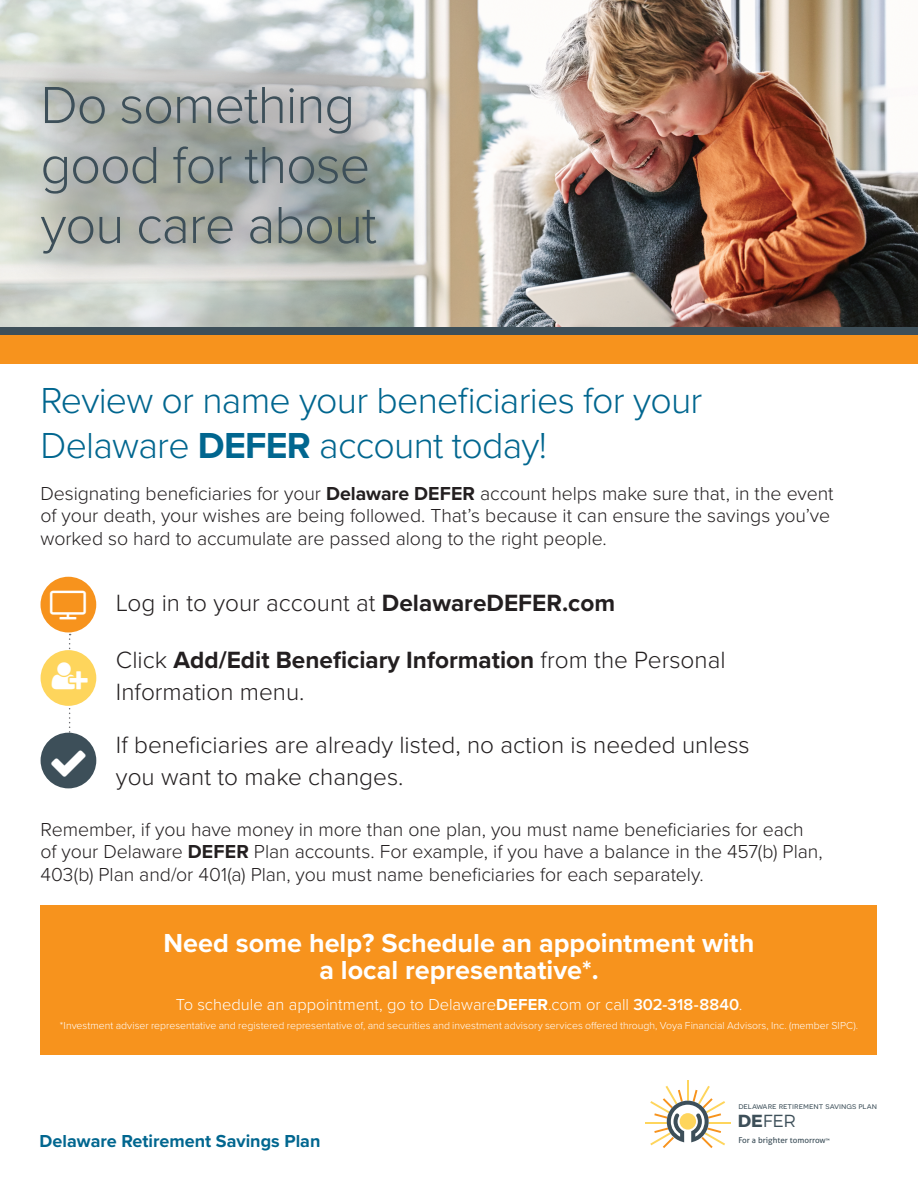
<style>
.page{position:relative;width:918px;height:1188px;background:#fff}
.page>*{position:absolute;margin:0;border:0;box-sizing:border-box;transform-origin:0 0}
.t1{font:300 54px/60px "Proxima Nova";letter-spacing:-.02em;color:#3d4f59}
.t2{font:300 37.5px/45px "Proxima Nova";letter-spacing:-.02em;color:#01668f}
.t3{font:700 27px/27px "Proxima Nova";color:#fff;text-align:center}
.t4{font:300 24.3px/32px "Proxima Nova";color:#231f20}
.t5{font:300 19.5px/22.5px "Proxima Nova";letter-spacing:-.005em;color:#231f20}
.t6{font:700 18px "Proxima Nova";color:#01668f}
.t7{font:300 17.55px "Montserrat";color:#3d4f59}
.t8{font:300 16.5px "Proxima Nova";color:#fff}
.t9{font:300 10.5px "Proxima Nova";color:#fff}
.t10{font:8.4px "Novecentosanswide";color:#3d4f59}
.t11{font:8.1px "Aller";color:#3d4f59}
.s1{font-weight:700}
.s2{color:#fff}
.s3{font-weight:600}
.s4{font-size:4.8px}
</style>
<div class="page">
<img style="left:0;top:0;width:918px;height:328px">
<div style="left:41px;top:577px;width:55px;height:55px;background:#f7931d;border-radius:50%"></div>
<div style="left:41px;top:733px;width:55px;height:55px;background:#3d4f59;border-radius:50%"></div>
<div style="left:41px;top:650px;width:55px;height:56px;background:#fed55c;border-radius:50%"></div>
<div style="left:6px;top:36px;width:432px;height:266px;background:#231f20;opacity:.53"></div>
<div style="left:0;top:335px;width:918px;height:28px;background:#f7931d"></div>
<div style="left:0;top:328px;width:918px;height:7px;background:#3d4f59"></div>
<hr style="left:687px;top:1081px;width:2px;height:30px;background:#fed55c">
<hr style="left:645px;top:1122px;width:31px;height:2px;background:#fed55c">
<hr style="left:700px;top:1122px;width:30px;height:2px;background:#fed55c">
<svg style="left:650px;top:1086px;width:75px;height:62px"></svg>
<div style="left:40px;top:905px;width:838px;height:150px;background:#f7931d"></div>
<svg style="left:51px;top:634px;width:37px;height:107px"></svg>
<h1 class="t1" style="left:40px;top:72px;width:338px">Do something good for those you care about</h1>
<h2 class="t2" style="left:40px;top:376px;width:663px">Review or name your beneficiaries for your<br>Delaware <span class="s1">DEFER</span> account today!</h2>
<p class="t5" style="left:40px;top:481px;width:795px">Designating beneficiaries for your <span class="s1">Delaware DEFER</span> account helps make sure that, in the event of your death, your wishes are being followed. That’s because it can ensure the savings you’ve worked so hard to accumulate are passed along to the right people.</p>
<p class="t4" style="left:50px;top:585px;width:566px"><span class="s2">●</span> Log in to your account at <span class="s1">DelawareDEFER.com</span></p>
<p class="t4" style="left:116px;top:643px;width:611px">Click <span class="s1">Add/Edit Beneficiary Information</span> from the Personal<br>Information menu.</p>
<p class="t4" style="left:116px;top:728px;width:635px">If beneficiaries are already listed, no action is needed unless you want to make changes.</p>
<p class="t5" style="left:40px;top:817px;width:784px">Remember, if you have money in more than one plan, you must name beneficiaries for each of your Delaware <span class="s1">DEFER</span> Plan accounts. For example, if you have a balance in the 457(b) Plan,<br>403(b) Plan and/or 401(a) Plan, you must name beneficiaries for each separately.</p>
<h3 class="t3" style="left:164px;top:929px;width:592px">Need some help? Schedule an appointment with a local representative*.</h3>
<p class="t8" style="left:176px;top:992px;width:568px">To schedule an appointment, go to Delaware<span class="s1">DEFER</span>.com or call <span class="s3">302-318-8840</span>.</p>
<p class="t9" style="left:60px;top:1017px;width:800px">*Investment adviser representative and registered representative of, and securities and investment advisory services offered through, Voya Financial Advisors, Inc. (member SIPC).</p>
<p class="t6" style="left:40px;top:1128px;width:282px">Delaware Retirement Savings Plan</p>
<p class="t10" style="left:738px;top:1102px;width:140px">delaware retirement savings plan</p>
<p class="t11" style="left:738px;top:1135px;width:93px">For a brighter tomorrow<span class="s4">™</span></p>
<p class="t7" style="left:738px;top:1110px;width:60px"><span class="s1">DE</span>FER</p>
</div>
